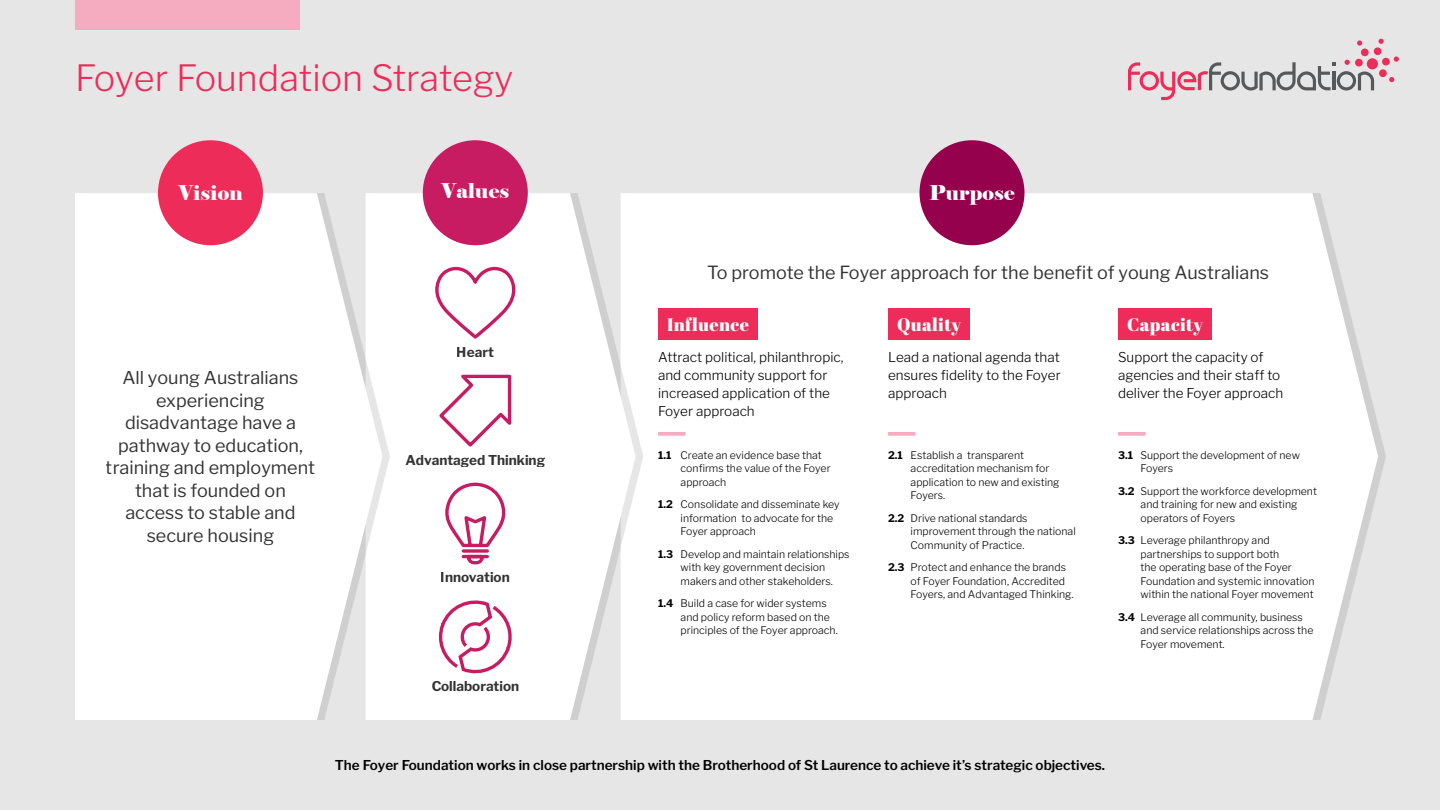
<style>
.page{position:relative;width:1440px;height:810px;background:#e6e6e6}
.page>*{position:absolute;margin:0;border:0;box-sizing:border-box;transform-origin:0 0}
.Subhead_1{font:300 36px "Libre Franklin";color:#ee2c59}
.t1{font:20.25px "Elephant";letter-spacing:.01em;color:#fff}
.t2{font:18px/22.5px "Libre Franklin";color:#333;text-align:center}
.t3{font:18px "Abril Fatface";letter-spacing:.02em;color:#fff}
.t4{font:300 13.5px/18px "Libre Franklin";color:#000}
.Subhead___case_study{font:600 13.5px "Libre Franklin";color:#000}
.t5{font:700 13.5px "Libre Franklin";color:#333}
.t6{font:300 10.5px/13.5px "Libre Franklin";color:#000}
.s1{font-weight:700}
</style>
<div class="page">
<div style="left:643px;top:193px;width:735px;height:527px;background:#fff"></div>
<div style="left:373px;top:193px;width:270px;height:527px;background:#000;opacity:.1"></div>
<svg style="left:390px;top:193px;width:246px;height:527px;background:#fbfbfb"></svg>
<div style="left:82px;top:193px;width:308px;height:527px;background:#000;opacity:.1"></div>
<div style="left:75px;top:193px;width:307px;height:527px;background:#fff"></div>
<div style="left:75px;top:0;width:225px;height:30px;background:#f6acc0"></div>
<div style="left:1367px;top:58px;width:11px;height:11px;background:#ee2c59;border-radius:50%"></div>
<div style="left:1374px;top:47px;width:8px;height:8px;background:#ee2c59;border-radius:50%"></div>
<div style="left:1382px;top:58px;width:8px;height:8px;background:#ee2c59;border-radius:50%"></div>
<div style="left:1379px;top:69px;width:8px;height:8px;background:#ee2c59;border-radius:50%"></div>
<div style="left:1361px;top:49px;width:8px;height:7px;background:#ee2c59;border-radius:50%"></div>
<svg style="left:1357px;top:40px;width:5px;height:6px"></svg>
<svg style="left:1379px;top:39px;width:5px;height:5px"></svg>
<svg style="left:1394px;top:57px;width:5px;height:5px"></svg>
<svg style="left:1389px;top:77px;width:5px;height:5px"></svg>
<svg style="left:1128px;top:60px;width:246px;height:40px"></svg>
<div style="left:423px;top:140px;width:105px;height:105px;background:#c71c62;border-radius:50%"></div>
<div style="left:920px;top:140px;width:104px;height:105px;background:#96014d;border-radius:50%"></div>
<div style="left:658px;top:308px;width:100px;height:32px;background:#ee2c59"></div>
<svg style="left:658px;top:432px;width:28px;height:4px"></svg>
<div style="left:888px;top:308px;width:82px;height:32px;background:#ee2c59"></div>
<svg style="left:888px;top:432px;width:28px;height:4px"></svg>
<div style="left:1118px;top:308px;width:94px;height:32px;background:#ee2c59"></div>
<svg style="left:1118px;top:432px;width:28px;height:4px"></svg>
<svg style="left:431px;top:265px;width:89px;height:75px;background:#f8e3ec"></svg>
<svg style="left:436px;top:373px;width:77px;height:77px;background:#f7dfe9"></svg>
<svg style="left:437px;top:479px;width:77px;height:197px;background:#f6dde7"></svg>
<div style="left:158px;top:140px;width:105px;height:105px;background:#ee2c59;border-radius:50%"></div>
<p class="Subhead_1" style="left:75px;top:56px;width:440px">Foyer Foundation Strategy</p>
<p class="t1" style="left:178px;top:180px;width:66px">Vision</p>
<h3 class="t2" style="left:106px;top:367px;width:211px">All young Australians experiencing disadvantage have a pathway to education, training and employment that is founded on access to stable and secure housing</h3>
<p class="t1" style="left:441px;top:179px;width:70px">Values</p>
<p class="t1" style="left:929px;top:180px;width:87px">Purpose</p>
<p class="t5" style="left:457px;top:344px;width:39px">Heart</p>
<p class="t5" style="left:405px;top:452px;width:141px">Advantaged Thinking</p>
<p class="t5" style="left:441px;top:569px;width:70px">Innovation</p>
<p class="t5" style="left:431px;top:678px;width:89px">Collaboration</p>
<h3 class="t2" style="left:707px;top:261px;width:563px">To promote the Foyer approach for the benefit of young Australians</h3>
<h3 class="t3" style="left:667px;top:312px;width:83px">Influence</h3>
<p class="t4" style="left:658px;top:348px;width:187px">Attract political, philanthropic, and community support for increased application of the<br>Foyer approach</p>
<p class="t6" style="left:681px;top:448px;width:151px;text-indent:-22px"><span class="s1">1.1</span> Create an evidence base that confirms the value of the Foyer approach</p>
<p class="t6" style="left:681px;top:498px;width:161px;text-indent:-22px"><span class="s1">1.2</span> Consolidate and disseminate key information to advocate for the<br>Foyer approach</p>
<p class="t6" style="left:658px;top:547px;width:193px;text-align:center"><span class="s1">1.3</span> Develop and maintain relationships with key government decision<br>makers and other stakeholders.</p>
<p class="t6" style="left:681px;top:597px;width:159px;text-indent:-22px"><span class="s1">1.4</span> Build a case for wider systems and policy reform based on the principles of the Foyer approach.</p>
<h3 class="t3" style="left:897px;top:312px;width:66px">Quality</h3>
<p class="t4" style="left:888px;top:348px;width:174px;text-align:justify">Lead a national agenda that ensures fidelity to the Foyer approach</p>
<h3 class="t3" style="left:1127px;top:312px;width:77px">Capacity</h3>
<p class="t4" style="left:1118px;top:348px;width:167px">Support the capacity of agencies and their staff to deliver the Foyer approach</p>
<p class="t6" style="left:911px;top:448px;width:150px;text-indent:-22px"><span class="s1">2.1</span> Establish a transparent accreditation mechanism for application to new and existing<br>Foyers.</p>
<p class="t6" style="left:911px;top:511px;width:167px;text-indent:-22px"><span class="s1">2.2</span> Drive national standards improvement through the national<br>Community of Practice.</p>
<p class="t6" style="left:911px;top:561px;width:164px;text-indent:-23px"><span class="s1">2.3</span> Protect and enhance the brands of Foyer Foundation, Accredited<br>Foyers, and Advantaged Thinking.</p>
<p class="t6" style="left:1141px;top:448px;width:161px;text-indent:-22px"><span class="s1">3.1</span> Support the development of new<br>Foyers</p>
<p class="t6" style="left:1141px;top:484px;width:178px;text-indent:-22px"><span class="s1">3.2</span> Support the workforce development and training for new and existing operators of Foyers</p>
<p class="t6" style="left:1141px;top:534px;width:175px;text-indent:-22px"><span class="s1">3.3</span> Leverage philanthropy and partnerships to support both<br>the operating base of the Foyer<br>Foundation and systemic innovation within the national Foyer movement</p>
<p class="t6" style="left:1141px;top:610px;width:174px;text-indent:-22px"><span class="s1">3.4</span> Leverage all community, business and service relationships across the<br>Foyer movement.</p>
<p class="Subhead___case_study" style="left:335px;top:757px;width:772px">The Foyer Foundation works in close partnership with the Brotherhood of St Laurence to achieve it’s strategic objectives.</p>
</div>
